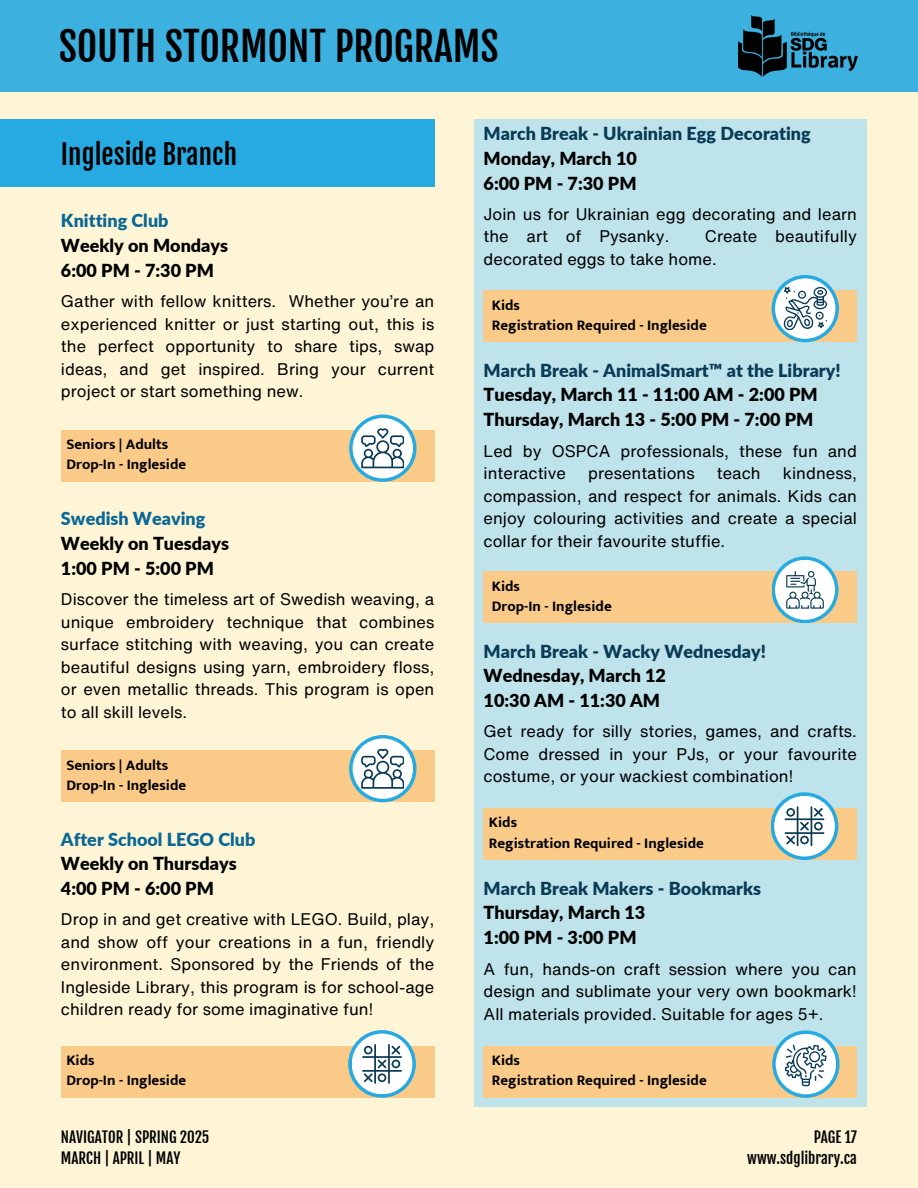
<style>
.page{position:relative;width:918px;height:1188px;background:#fdf5d6}
.page>*{position:absolute;margin:0;border:0;box-sizing:border-box;transform-origin:0 0}
.t1{font:39.45px "Fjalla One";color:#000}
.t2{font:27px "Fjalla One";color:#000}
.t3{font:900 18px/24.8px "Lato";color:#000}
.t4{font:900 18px/24.8px "Lato";color:#093b55}
.t5{font:16.5px/22.5px "Helvetica Now Text";color:#000;text-align:justify}
.t6{font:700 15px/20.2px "Mukta Mahee";color:#000}
.t7{font:15px/20.2px "Fjalla One";color:#000}
.s1{color:#0a6795}
.s2{color:#000}
.s3{color:#093b55}
</style>
<div class="page">
<div style="left:0;top:0;width:918px;height:92px;background:#3cb1df"></div>
<div style="left:0;top:119px;width:434px;height:68px;background:#27aae1"></div>
<img style="left:738px;top:16px;width:120px;height:61px">
<div style="left:61px;top:430px;width:373px;height:52px;background:#faca89"></div>
<svg style="left:349px;top:415px;width:68px;height:67px"></svg>
<div style="left:353px;top:418px;width:60px;height:60px;background:#fff;border-radius:50%"></div>
<svg style="left:361px;top:428px;width:43px;height:40px"></svg>
<div style="left:474px;top:119px;width:393px;height:988px;background:#bee3eb"></div>
<div style="left:61px;top:750px;width:373px;height:52px;background:#faca89"></div>
<svg style="left:349px;top:735px;width:68px;height:67px"></svg>
<div style="left:353px;top:738px;width:60px;height:61px;background:#fff;border-radius:50%"></div>
<svg style="left:361px;top:749px;width:43px;height:40px"></svg>
<div style="left:61px;top:1046px;width:373px;height:52px;background:#faca89"></div>
<svg style="left:348px;top:1030px;width:68px;height:68px"></svg>
<div style="left:352px;top:1034px;width:60px;height:60px;background:#fff;border-radius:50%"></div>
<hr style="left:362px;top:1056px;width:40px;height:2px;background:#093b55">
<hr style="left:362px;top:1070px;width:40px;height:2px;background:#093b55">
<hr style="left:374px;top:1044px;width:2px;height:40px;background:#093b55">
<hr style="left:388px;top:1044px;width:2px;height:40px;background:#093b55">
<svg style="left:364px;top:1046px;width:9px;height:8px"></svg>
<svg style="left:392px;top:1060px;width:8px;height:8px"></svg>
<svg style="left:364px;top:1060px;width:22px;height:22px"></svg>
<svg style="left:391px;top:1046px;width:9px;height:8px"></svg>
<div style="left:484px;top:290px;width:373px;height:52px;background:#faca89"></div>
<div style="left:484px;top:571px;width:373px;height:52px;background:#faca89"></div>
<svg style="left:772px;top:556px;width:66px;height:67px"></svg>
<div style="left:775px;top:560px;width:60px;height:60px;background:#fff;border-radius:50%"></div>
<svg style="left:786px;top:571px;width:37px;height:37px"></svg>
<svg style="left:772px;top:275px;width:67px;height:67px"></svg>
<div style="left:775px;top:278px;width:60px;height:61px;background:#fff;border-radius:50%"></div>
<svg style="left:783px;top:287px;width:44px;height:43px"></svg>
<div style="left:484px;top:808px;width:373px;height:52px;background:#faca89"></div>
<div style="left:771px;top:792px;width:67px;height:68px;background:#27aae1;border-radius:50%"></div>
<div style="left:774px;top:796px;width:61px;height:61px;background:#fff;border-radius:50%"></div>
<hr style="left:785px;top:818px;width:39px;height:2px;background:#093b55">
<hr style="left:785px;top:832px;width:39px;height:2px;background:#093b55">
<hr style="left:797px;top:806px;width:1px;height:40px;background:#093b55">
<hr style="left:811px;top:806px;width:1px;height:40px;background:#093b55">
<svg style="left:786px;top:808px;width:37px;height:36px"></svg>
<div style="left:484px;top:1046px;width:373px;height:52px;background:#faca89"></div>
<svg style="left:772px;top:1030px;width:68px;height:68px"></svg>
<div style="left:776px;top:1034px;width:60px;height:60px;background:#fff;border-radius:50%"></div>
<svg style="left:785px;top:1045px;width:42px;height:41px"></svg>
<p class="t1" style="left:59px;top:22px;width:442px">SOUTH STORMONT PROGRAMS</p>
<h1 class="t2" style="left:61px;top:137px;width:178px">Ingleside Branch</h1>
<h2 class="t3" style="left:61px;top:208px;width:169px"><span class="s1">Knitting Club<br></span>Weekly on Mondays<br>6:00 PM - 7:30 PM</h2>
<h3 class="t5" style="left:61px;top:290px;width:375px">Gather with fellow knitters. Whether you’re an experienced knitter or just starting out, this is the perfect opportunity to share tips, swap ideas, and get inspired. Bring your current project or start something new.</h3>
<h4 class="t6" style="left:66px;top:434px;width:121px">Seniors | Adults<br>Drop-In - Ingleside</h4>
<h6 class="t3" style="left:61px;top:506px;width:170px"><span class="s1">Swedish Weaving<br></span>Weekly on Tuesdays<br>1:00 PM - 5:00 PM</h6>
<h3 class="t5" style="left:61px;top:588px;width:375px">Discover the timeless art of Swedish weaving, a unique embroidery technique that combines surface stitching with weaving, you can create beautiful designs using yarn, embroidery floss, or even metallic threads. This program is open to all skill levels.</h3>
<p class="t6" style="left:66px;top:754px;width:121px">Seniors | Adults<br>Drop-In - Ingleside</p>
<h4 class="t3" style="left:61px;top:826px;width:196px"><span class="s1">After School LEGO Club<br></span>Weekly on Thursdays<br>4:00 PM - 6:00 PM</h4>
<p class="t5" style="left:61px;top:908px;width:375px">Drop in and get creative with LEGO. Build, play, and show off your creations in a fun, friendly environment. Sponsored by the Friends of the Ingleside Library, this program is for school-age children ready for some imaginative fun!</p>
<h6 class="t6" style="left:66px;top:1050px;width:121px">Kids<br>Drop-In - Ingleside</h6>
<h3 class="t7" style="left:61px;top:1128px;width:150px">NAVIGATOR | SPRING 2025<br>MARCH | APRIL | MAY</h3>
<h3 class="t4" style="left:484px;top:121px;width:329px">March Break - Ukrainian Egg Decorating<br><span class="s2">Monday, March 10<br>6:00 PM - 7:30 PM</span></h3>
<h4 class="t5" style="left:484px;top:202px;width:375px">Join us for Ukrainian egg decorating and learn the art of Pysanky.</h4>
<h4 class="t5" style="left:484px;top:225px;width:375px;text-indent:221px">Create beautifully decorated eggs to take home.</h4>
<h6 class="t6" style="left:492px;top:294px;width:216px">Kids<br>Registration Required - Ingleside</h6>
<h3 class="t3" style="left:484px;top:357px;width:359px"><span class="s3">March Break - AnimalSmart™ at the Library!<br></span>Tuesday, March 11 - 11:00 AM - 2:00 PM<br>Thursday, March 13 - 5:00 PM - 7:00 PM</h3>
<h4 class="t5" style="left:484px;top:439px;width:375px">Led by OSPCA professionals, these fun and interactive</h4>
<h4 class="t5" style="left:484px;top:462px;width:375px;text-indent:299px">kindness, compassion, and respect for animals. Kids can enjoy colouring activities and create a special collar for their favourite stuffie.</h4>
<p class="t6" style="left:492px;top:575px;width:121px">Kids<br>Drop-In - Ingleside</p>
<h6 class="t3" style="left:484px;top:638px;width:284px"><span class="s3">March Break - Wacky Wednesday!<br></span>Wednesday, March 12<br>10:30 AM - 11:30 AM</h6>
<h3 class="t5" style="left:484px;top:720px;width:375px">Get ready for silly stories, games, and crafts.<br>Come dressed in your PJs, or your favourite costume, or your wackiest combination!</h3>
<h4 class="t6" style="left:489px;top:812px;width:216px">Kids<br>Registration Required - Ingleside</h4>
<p class="t3" style="left:484px;top:875px;width:279px"><span class="s3">March Break Makers - Bookmarks<br></span>Thursday, March 13<br>1:00 PM - 3:00 PM</p>
<h6 class="t5" style="left:484px;top:957px;width:375px">A fun, hands-on craft session where you can design and sublimate your very own bookmark!<br>All materials provided. Suitable for ages 5+.</h6>
<h3 class="t6" style="left:492px;top:1050px;width:216px">Kids<br>Registration Required - Ingleside</h3>
<h4 class="t5" style="left:588px;top:462px;width:108px">presentations</h4>
<h4 class="t5" style="left:717px;top:462px;width:45px">teach</h4>
<h4 class="t7" style="left:814px;top:1128px;width:45px">PAGE 17</h4>
<h6 class="t7" style="left:747px;top:1148px;width:111px">www.sdglibrary.ca</h6>
</div>
